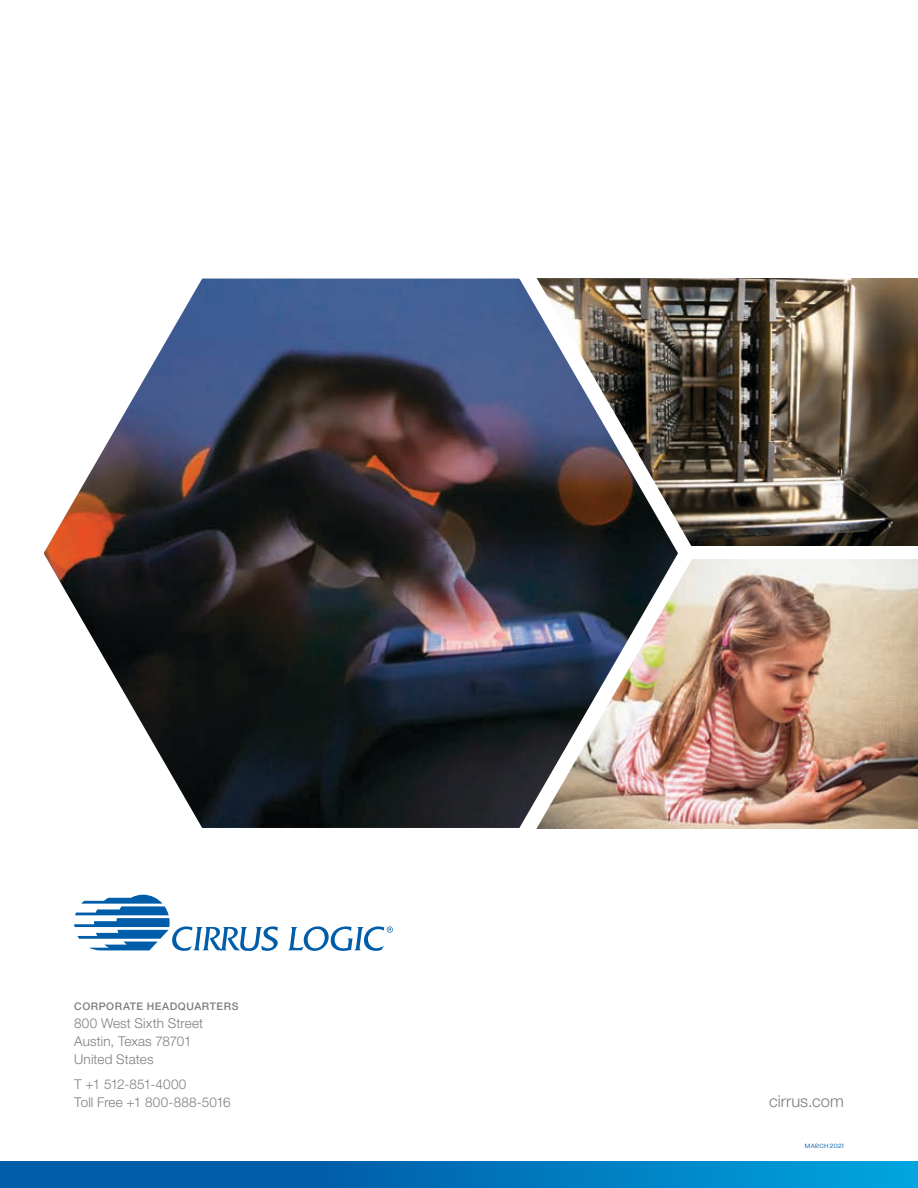
<style>
.page{position:relative;width:918px;height:1188px;background:#fff}
.page>*{position:absolute;margin:0;border:0;box-sizing:border-box;transform-origin:0 0}
.t1{font:300 16.5px "Helvetica Neue";letter-spacing:.005em;color:#7c7e81}
.t2{font:300 13.5px/18px "Helvetica Neue";letter-spacing:.005em;color:#7c7e81}
.t3{font:500 10.5px "Helvetica Neue";letter-spacing:.05em;color:#7c7e81}
.t4{font:300 8.25px "Paralucent";letter-spacing:.035em;color:#005daa}
</style>
<div class="page">
<svg style="left:288px;top:926px;width:105px;height:25px"></svg>
<svg style="left:74px;top:895px;width:204px;height:56px"></svg>
<div style="left:0;top:1161px;width:918px;height:27px;background:#005daa"></div>
<div style="left:317px;top:1161px;width:601px;height:27px;background:linear-gradient(to right,#005daa,#00a6df)"></div>
<img style="left:704px;top:559px;width:214px;height:269px">
<img style="left:704px;top:279px;width:214px;height:267px">
<img style="left:44px;top:278px;width:660px;height:551px">
<p class="t3" style="left:74px;top:1000px;width:166px">CORPORATE HEADQUARTERS</p>
<p class="t2" style="left:74px;top:1014px;width:130px">800 West Sixth Street<br>Austin, Texas 78701<br>United States</p>
<p class="t2" style="left:74px;top:1075px;width:158px">T +1 512-851-4000<br>Toll Free +1 800-888-5016</p>
<p class="t1" style="left:769px;top:1091px;width:76px">cirrus.com</p>
<p class="t4" style="left:805px;top:1141px;width:40px">MARCH 2021</p>
</div>
